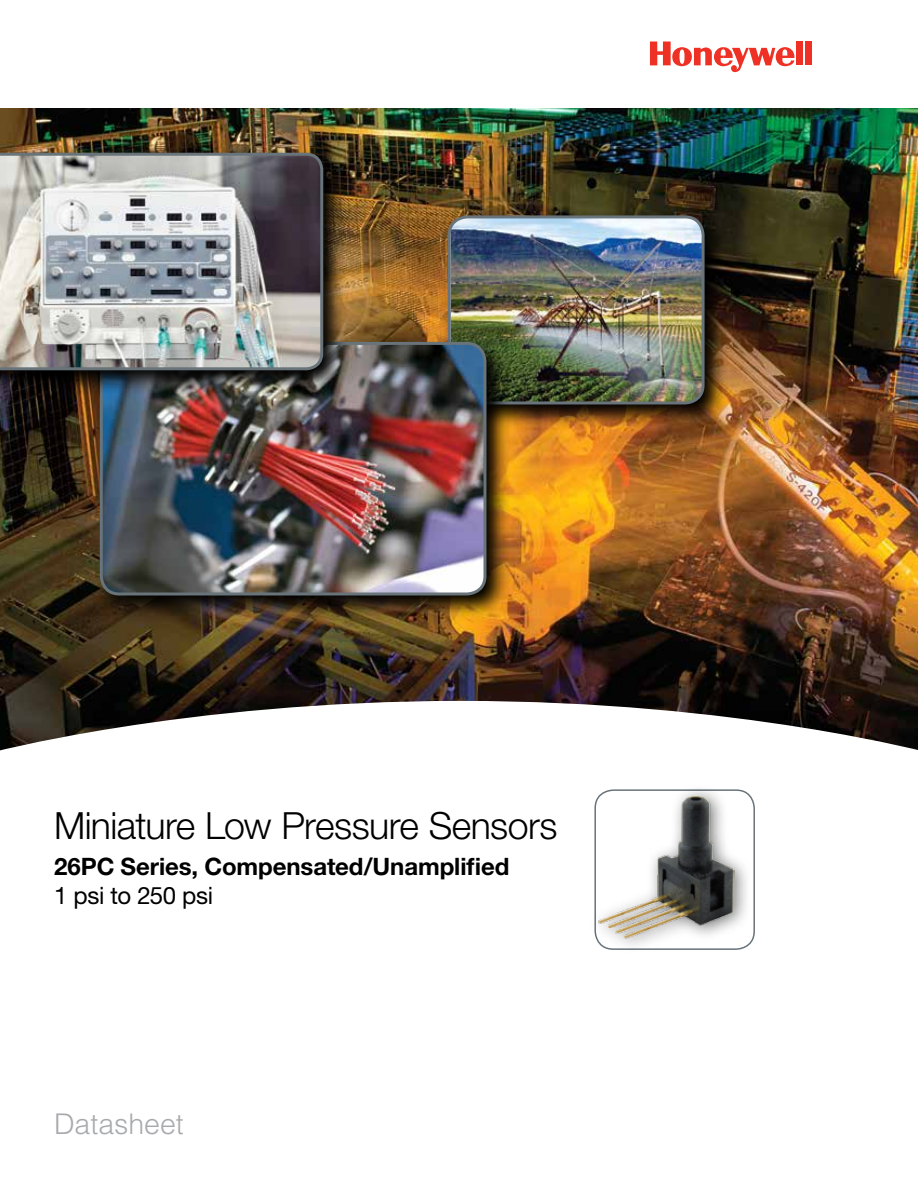
<style>
.page{position:relative;width:918px;height:1188px;background:#fff}
.page>*{position:absolute;margin:0;border:0;box-sizing:border-box;transform-origin:0 0}
.t1{font:300 37.5px "Helvetica Neue LT Std";letter-spacing:-.015em;color:#000}
.t2{font:300 28.5px "Helvetica LT Std";color:#a7a9ac}
.t3{font:700 24px "Helvetica Neue LT Std";letter-spacing:-.005em;color:#000}
.t4{font:24px "Helvetica Neue LT Std";letter-spacing:-.015em;color:#000}
</style>
<div class="page">
<img style="left:0;top:109px;width:918px;height:592px">
<div style="left:796px;top:42px;width:7px;height:23px;background:#ee3124"></div>
<div style="left:805px;top:42px;width:7px;height:23px;background:#ee3124"></div>
<svg style="left:650px;top:42px;width:145px;height:30px"></svg>
<svg style="left:0;top:701px;width:918px;height:241px"></svg>
<img style="left:442px;top:210px;width:287px;height:219px">
<img style="left:451px;top:217px;width:252px;height:186px">
<div style="left:448px;top:215px;width:257px;height:189px;border:3px solid #68737a;border-radius:18px"></div>
<img style="left:94px;top:336px;width:417px;height:284px">
<img style="left:101px;top:343px;width:384px;height:251px">
<div style="left:100px;top:342px;width:386px;height:253px;border:3px solid #68737a;border-radius:18px"></div>
<img style="left:0;top:147px;width:348px;height:248px">
<img style="left:0;top:151px;width:325px;height:221px">
<div style="left:588px;top:784px;width:164px;height:170px;background:#000;opacity:.54"></div>
<img style="left:594px;top:795px;width:141px;height:146px">
<h1 class="t1" style="left:54px;top:803px;width:505px">Miniature Low Pressure Sensors</h1>
<p class="t3" style="left:54px;top:852px;width:457px">26PC Series, Compensated/Unamplified</p>
<p class="t4" style="left:54px;top:881px;width:161px">1 psi to 250 psi</p>
<p class="t2" style="left:54px;top:1106px;width:131px">Datasheet</p>
</div>
